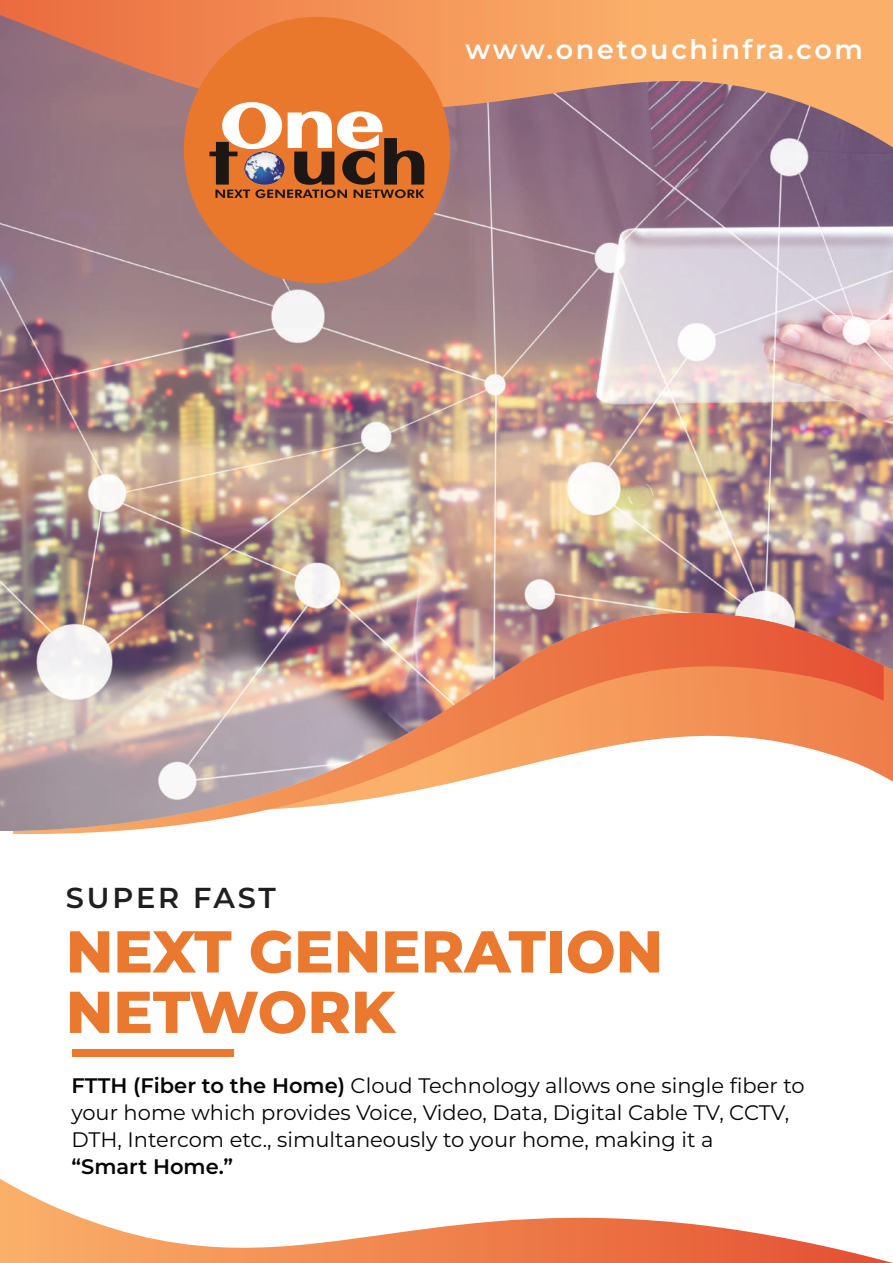
<style>
.page{position:relative;width:893px;height:1263px;background:#fff}
.page>*{position:absolute;margin:0;border:0;box-sizing:border-box;transform-origin:0 0}
.t1{font:800 58.95px/60.4px "Montserrat";color:#ea782e}
.t2{font:600 28.8px "Montserrat";letter-spacing:.1em;color:#211e1e}
.t3{font:600 27px "Montserrat";letter-spacing:.1em;color:#fff}
.t4{font:21px/27px "Montserrat";color:#050504}
.t5{font:600 21px "Montserrat";color:#050504}
.s1{font-weight:600}
</style>
<div class="page">
<svg style="left:0;top:1179px;width:893px;height:84px"></svg>
<img style="left:0;top:148px;width:893px;height:683px">
<div style="left:72px;top:1049px;width:161px;height:7px;background:#ea782e"></div>
<svg style="left:0;top:0;width:893px;height:148px;background:#cd8a6b"></svg>
<div style="left:184px;top:17px;width:266px;height:266px;background:#ea782c;border-radius:50%"></div>
<svg style="left:209px;top:102px;width:215px;height:96px"></svg>
<img style="left:244px;top:151px;width:41px;height:34px">
<p class="t3" style="left:465px;top:31px;width:399px">www.onetouchinfra.com</p>
<h2 class="t2" style="left:66px;top:878px;width:212px">SUPER FAST</h2>
<h1 class="t1" style="left:66px;top:920px;width:599px">NEXT GENERATION<br>NETWORK</h1>
<p class="t4" style="left:71px;top:1071px;width:735px"><span class="s1">FTTH (Fiber to the Home)</span> Cloud Technology allows one single fiber to your home which provides Voice, Video, Data, Digital Cable TV, CCTV,<br>DTH, Intercom etc., simultaneously to your home, making it a</p>
<p class="t5" style="left:71px;top:1152px;width:163px">“Smart Home.”</p>
</div>
